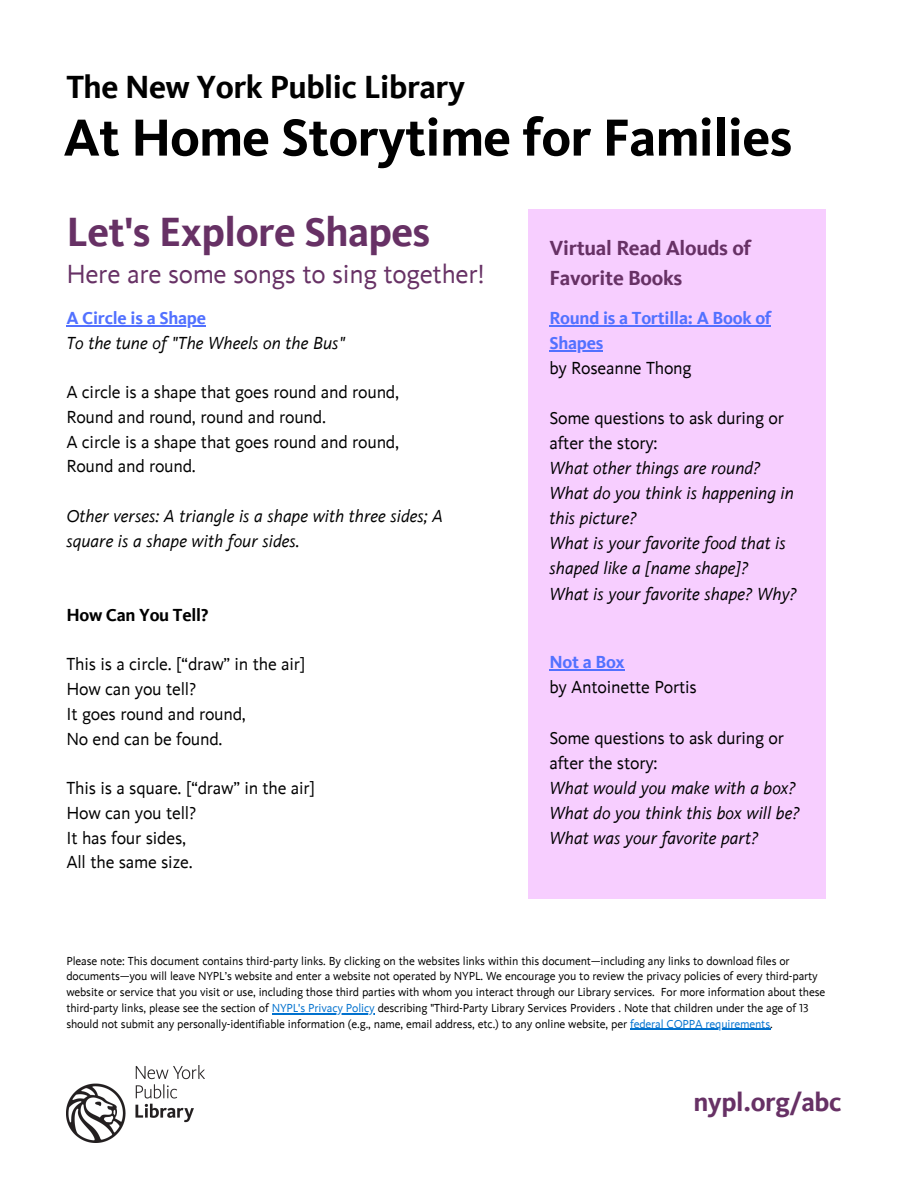
<style>
.page{position:relative;width:918px;height:1188px;background:#fff}
.page>*{position:absolute;margin:0;border:0;box-sizing:border-box;transform-origin:0 0}
.t1{font:700 54px "Kievitfor NYPL";color:#000}
.t2{font:700 42px "Kievitfor NYPL";color:#673165}
.t3{font:700 33px "Kievitfor NYPL";color:#000}
.t4{font:27px "Kievitfor NYPL";color:#673165}
.t5{font:700 27px "Kievitfor NYPL";color:#673165}
.t6{font:700 21px/29.1px "Kievitfor NYPL";color:#673165}
.t7{font:18px/24.8px "Kievitfor NYPL";color:#000}
.t8{font:italic 18px/25px "Kievitfor NYPL";color:#000}
.t9{font:700 18px/25px "Kievitfor NYPL";color:#5271ff}
.t10{font:700 18px "Kievitfor NYPL";color:#000}
.t11{font:12px/15.8px "Kievitfor NYPL";color:#000}
.s1{color:#0071ce}
</style>
<div class="page">
<img style="left:66px;top:1065px;width:139px;height:78px">
<div style="left:529px;top:210px;width:297px;height:689px;background:#f7ceff"></div>
<hr style="left:66px;top:325px;width:140px;height:1px;background:#5271ff">
<hr style="left:549px;top:325px;width:222px;height:2px;background:#5271ff">
<hr style="left:549px;top:350px;width:54px;height:2px;background:#5271ff">
<hr style="left:549px;top:670px;width:76px;height:1px;background:#5271ff">
<hr style="left:272px;top:1013px;width:103px;height:1px;background:#0071ce">
<hr style="left:630px;top:1029px;width:140px;height:1px;background:#0071ce">
<h3 class="t3" style="left:66px;top:71px;width:400px">The New York Public Library</h3>
<h1 class="t1" style="left:63px;top:111px;width:730px">At Home Storytime for Families</h1>
<h2 class="t2" style="left:66px;top:211px;width:365px">Let's Explore Shapes</h2>
<h3 class="t4" style="left:66px;top:261px;width:420px">Here are some songs to sing together!</h3>
<h3 class="t9" style="left:66px;top:306px;width:141px">A Circle is a Shape</h3>
<h3 class="t8" style="left:66px;top:331px;width:280px">To the tune of "The Wheels on the Bus"</h3>
<h3 class="t7" style="left:66px;top:381px;width:334px">A circle is a shape that goes round and round, Round and round, round and round.<br>A circle is a shape that goes round and round, Round and round.</h3>
<h3 class="t8" style="left:66px;top:505px;width:378px">Other verses: A triangle is a shape with three sides; A square is a shape with four sides.</h3>
<h3 class="t10" style="left:66px;top:606px;width:143px">How Can You Tell?</h3>
<h3 class="t7" style="left:66px;top:653px;width:240px">This is a circle. [“draw” in the air]<br>How can you tell?<br>It goes round and round,<br>No end can be found.</h3>
<h3 class="t7" style="left:66px;top:777px;width:250px">This is a square. [“draw” in the air]<br>How can you tell?<br>It has four sides,<br>All the same size.</h3>
<h3 class="t6" style="left:549px;top:235px;width:203px">Virtual Read Alouds of<br>Favorite Books</h3>
<h3 class="t9" style="left:549px;top:307px;width:223px">Round is a Tortilla: A Book of<br>Shapes</h3>
<h3 class="t7" style="left:549px;top:357px;width:143px">by Roseanne Thong</h3>
<h3 class="t7" style="left:549px;top:407px;width:236px">Some questions to ask during or after the story:</h3>
<h3 class="t8" style="left:549px;top:457px;width:249px">What other things are round?<br>What do you think is happening in this picture?<br>What is your favorite food that is shaped like a [name shape]?<br>What is your favorite shape? Why?</h3>
<h3 class="t9" style="left:549px;top:651px;width:77px">Not a Box</h3>
<h3 class="t7" style="left:549px;top:676px;width:149px">by Antoinette Portis</h3>
<h3 class="t7" style="left:549px;top:726px;width:236px">Some questions to ask during or after the story:</h3>
<h3 class="t8" style="left:549px;top:776px;width:252px">What would you make with a box?<br>What do you think this box will be?<br>What was your favorite part?</h3>
<p class="t11" style="left:66px;top:954px;width:760px">Please note: This document contains third-party links. By clicking on the websites links within this document—including any links to download files or documents—you will leave NYPL’s website and enter a website not operated by NYPL. We encourage you to review the privacy policies of every third-party website or service that you visit or use, including those third parties with whom you interact through our Library services. For more information about these third-party links, please see the section of <span class="s1">NYPL's Privacy Policy</span> describing "Third-Party Library Services Providers . Note that children under the age of 13 should not submit any personally-identifiable information (e.g., name, email address, etc.) to any online website, per <span class="s1">federal COPPA requirements</span>.</p>
<h3 class="t5" style="left:693px;top:1089px;width:149px">nypl.org/abc</h3>
</div>
